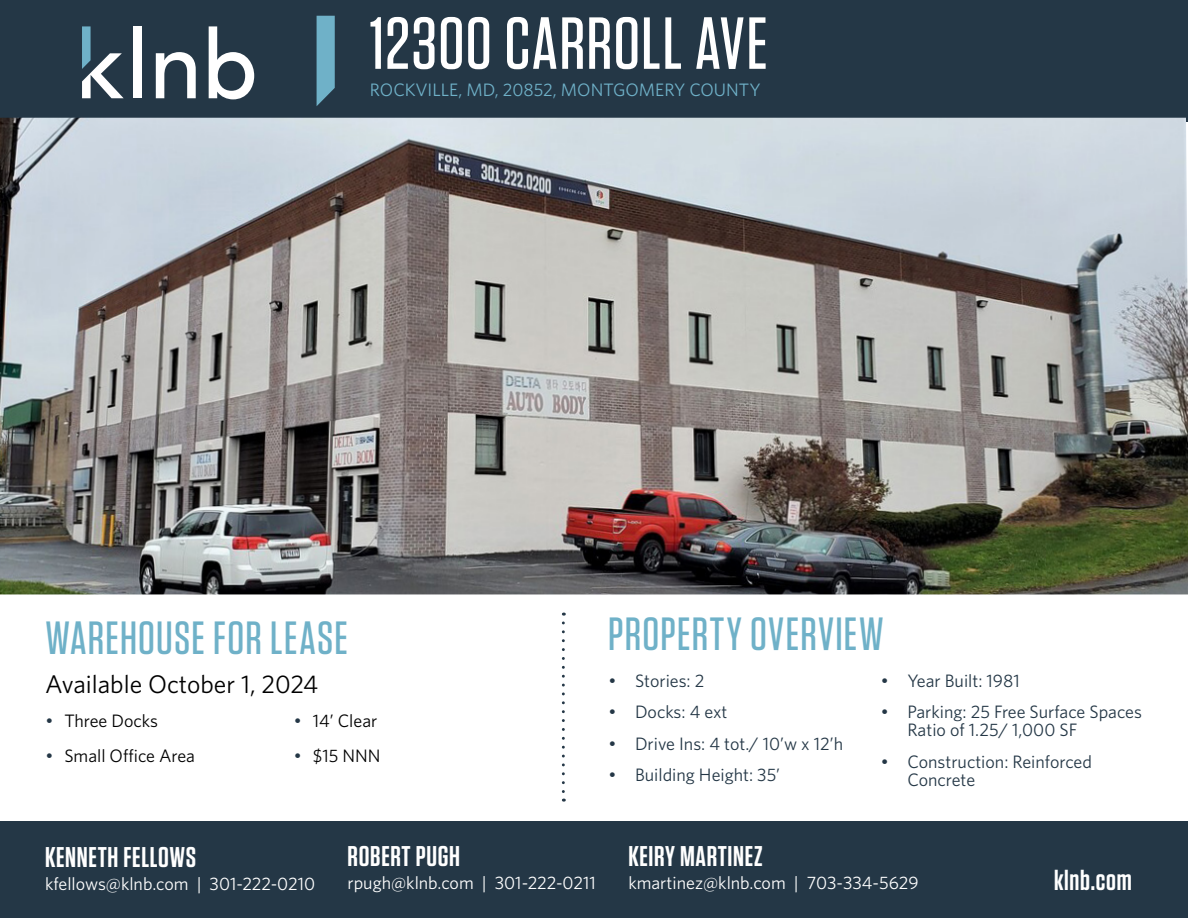
<style>
.page{position:relative;width:1188px;height:918px;background:#fff}
.page>*{position:absolute;margin:0;border:0;box-sizing:border-box;transform-origin:0 0}
.t1{font:500 73.5px "Tungsten";letter-spacing:.015em;color:#fff}
.t2{font:500 46.5px "Tungsten";letter-spacing:.025em;color:#6fb1c8}
.t3{font:600 28.5px "Tungsten";letter-spacing:.025em;color:#fff}
.t4{font:25.5px "Whitney";color:#000}
.t5{font:18px/18px "Whitney";color:#243746}
.t6{font:18px "Whitney";color:#fff}
.t7{font:18px "Whitney";color:#000}
.t8{font:18px "Whitney";color:#6fb1c8}
.s1{font-family:"Gotham"}
.s2{font-family:"Gotham";color:#243746}
</style>
<div class="page">
<div style="left:0;top:822px;width:1188px;height:96px;background:#243746"></div>
<div style="left:0;top:0;width:1188px;height:121px;background:#243746"></div>
<svg style="left:82px;top:26px;width:42px;height:72px"></svg>
<div style="left:133px;top:26px;width:8px;height:72px;background:#fff"></div>
<svg style="left:156px;top:52px;width:40px;height:46px"></svg>
<svg style="left:209px;top:26px;width:45px;height:73px"></svg>
<svg style="left:317px;top:16px;width:18px;height:90px;background:#66a3b9"></svg>
<img style="left:0;top:118px;width:1188px;height:476px">
<svg style="left:562px;top:623px;width:3px;height:179px"></svg>
<h1 class="t1" style="left:370px;top:10px;width:399px">12300 CARROLL AVE</h1>
<p class="t8" style="left:370px;top:81px;width:392px">ROCKVILLE, MD, 20852, MONTGOMERY COUNTY</p>
<h2 class="t2" style="left:45px;top:617px;width:304px">WAREHOUSE FOR LEASE</h2>
<h2 class="t2" style="left:608px;top:613px;width:277px">PROPERTY OVERVIEW</h2>
<p class="t5" style="left:880px;top:672px;width:141px"><span class="s1">•</span> Year Built: 1981</p>
<p class="t5" style="left:907px;top:704px;width:236px;text-indent:-27px"><span class="s1">•</span> Parking: 25 Free Surface Spaces<br>Ratio of 1.25/ 1,000 SF</p>
<p class="t5" style="left:907px;top:753px;width:186px;text-indent:-27px"><span class="s1">•</span> Construction: Reinforced<br>Concrete</p>
<p class="t5" style="left:608px;top:672px;width:98px"><span class="s1">•</span> Stories: 2</p>
<p class="t5" style="left:608px;top:704px;width:121px"><span class="s1">•</span> Docks: 4 ext</p>
<p class="t5" style="left:608px;top:735px;width:237px"><span class="s1">•</span> Drive Ins: 4 tot./ 10’w x 12’h</p>
<p class="t5" style="left:608px;top:767px;width:174px"><span class="s1">•</span> Building Height: 35’</p>
<h3 class="t4" style="left:45px;top:672px;width:275px">Available October 1, 2024</h3>
<p class="t7" style="left:45px;top:713px;width:115px"><span class="s2">•</span> Three Docks</p>
<p class="t7" style="left:45px;top:747px;width:152px"><span class="s2">•</span> Small Office Area</p>
<p class="t7" style="left:293px;top:713px;width:85px"><span class="s2">•</span> 14’ Clear</p>
<p class="t7" style="left:293px;top:747px;width:89px"><span class="s2">•</span> $15 NNN</p>
<h3 class="t3" style="left:45px;top:844px;width:152px">KENNETH FELLOWS</h3>
<p class="t6" style="left:45px;top:876px;width:272px">kfellows@klnb.com | 301-222-0210</p>
<h3 class="t3" style="left:348px;top:843px;width:114px">ROBERT PUGH</h3>
<p class="t6" style="left:348px;top:875px;width:250px">rpugh@klnb.com | 301-222-0211</p>
<h3 class="t3" style="left:628px;top:843px;width:136px">KEIRY MARTINEZ</h3>
<p class="t6" style="left:628px;top:875px;width:292px">kmartinez@klnb.com | 703-334-5629</p>
<h3 class="t3" style="left:1054px;top:867px;width:79px">klnb.com</h3>
</div>
